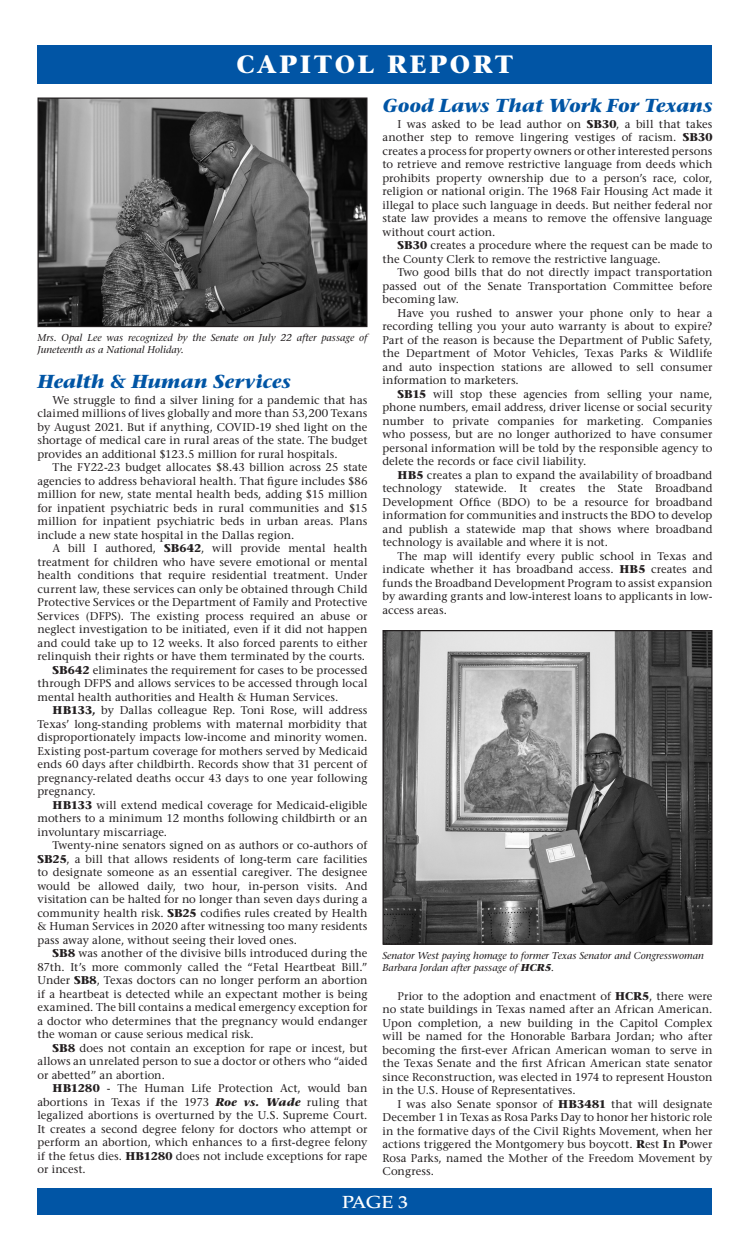
<style>
.page{position:relative;width:750px;height:1260px;background:#fff}
.page>*{position:absolute;margin:0;border:0;box-sizing:border-box;transform-origin:0 0}
.t1{font:700 25px "Stone Serif Std";letter-spacing:.1em;color:#fff}
.t2{font:italic 700 18.75px "Stone Serif Std";color:#0155a5}
.t3{font:500 17.5px "Palatino LT Std";color:#fff;scale:1.1 1}
.t4{font:500 11.25px/13.5px "Stone Serif Std";letter-spacing:.005em;color:#231f20;text-align:justify}
.t5{font:italic 500 10px/12px "Stone Serif Std";color:#231f20}
.s1{font-weight:700}
.s2{font-weight:700;font-style:italic}
</style>
<div class="page">
<div style="left:38px;top:1188px;width:674px;height:27px;background:#0155a5"></div>
<div style="left:38px;top:45px;width:674px;height:39px;background:#0155a5"></div>
<img style="left:40px;top:100px;width:326px;height:225px">
<div style="left:38px;top:98px;width:330px;height:229px;border:1px solid #231f20"></div>
<img style="left:384px;top:632px;width:326px;height:311px">
<div style="left:382px;top:630px;width:330px;height:315px;border:1px solid #231f20"></div>
<p class="t1" style="left:237px;top:48px;width:278px">CAPITOL REPORT</p>
<p class="t5" style="left:38px;top:331px;width:331px">Mrs. Opal Lee was recognized by the Senate on July 22 after passage of<br>Juneteenth as a National Holiday.</p>
<p class="t2" style="left:38px;top:370px;width:255px">Health &amp; Human Services</p>
<p class="t4" style="left:38px;top:393px;width:332px;text-indent:15px">We struggle to find a silver lining for a pandemic that has claimed millions of lives globally and more than 53,200 Texans by August 2021. But if anything, COVID-19 shed light on the shortage of medical care in rural areas of the state. The budget provides an additional $123.5 million for rural hospitals.</p>
<p class="t4" style="left:38px;top:461px;width:332px;text-indent:15px">The FY22-23 budget allocates $8.43 billion across 25 state agencies to address behavioral health. That figure includes $86 million for new, state mental health beds, adding $15 million for inpatient psychiatric beds in rural communities and $15 million for inpatient psychiatric beds in urban areas. Plans include a new state hospital in the Dallas region.</p>
<p class="t4" style="left:38px;top:542px;width:332px;text-indent:15px">A bill I authored, <span class="s1">SB642</span>, will provide mental health treatment for children who have severe emotional or mental health conditions that require residential treatment. Under current law, these services can only be obtained through Child Protective Services or the Department of Family and Protective Services (DFPS). The existing process required an abuse or neglect investigation to be initiated, even if it did not happen and could take up to 12 weeks. It also forced parents to either relinquish their rights or have them terminated by the courts.</p>
<p class="t4" style="left:38px;top:663px;width:332px;text-indent:15px"><span class="s1">SB642</span> eliminates the requirement for cases to be processed through DFPS and allows services to be accessed through local mental health authorities and Health &amp; Human Services.</p>
<p class="t4" style="left:38px;top:704px;width:332px;text-indent:15px"><span class="s1">HB133,</span> by Dallas colleague Rep. Toni Rose, will address Texas’ long-standing problems with maternal morbidity that disproportionately impacts low-income and minority women.<br>Existing post-partum coverage for mothers served by Medicaid ends 60 days after childbirth. Records show that 31 percent of pregnancy-related deaths occur 43 days to one year following pregnancy.</p>
<p class="t4" style="left:38px;top:798px;width:332px;text-indent:15px"><span class="s1">HB133</span> will extend medical coverage for Medicaid-eligible mothers to a minimum 12 months following childbirth or an involuntary miscarriage.</p>
<p class="t4" style="left:38px;top:839px;width:332px;text-indent:15px">Twenty-nine senators signed on as authors or co-authors of <span class="s1">SB25</span>, a bill that allows residents of long-term care facilities to designate someone as an essential caregiver. The designee would be allowed daily, two hour, in-person visits. And visitation can be halted for no longer than seven days during a community health risk. <span class="s1">SB25</span> codifies rules created by Health &amp; Human Services in 2020 after witnessing too many residents pass away alone, without seeing their loved ones.</p>
<p class="t4" style="left:38px;top:947px;width:332px;text-indent:15px"><span class="s1">SB8</span> was another of the divisive bills introduced during the 87th. It’s more commonly called the “Fetal Heartbeat Bill.” Under <span class="s1">SB8</span>, Texas doctors can no longer perform an abortion if a heartbeat is detected while an expectant mother is being examined. The bill contains a medical emergency exception for a doctor who determines that the pregnancy would endanger the woman or cause serious medical risk.</p>
<p class="t4" style="left:38px;top:1041px;width:332px;text-indent:15px"><span class="s1">SB8</span> does not contain an exception for rape or incest, but allows an unrelated person to sue a doctor or others who “aided or abetted” an abortion.</p>
<p class="t4" style="left:38px;top:1082px;width:332px;text-indent:15px"><span class="s1">HB1280</span> - The Human Life Protection Act, would ban abortions in Texas if the 1973 <span class="s2">Roe vs. Wade</span> ruling that legalized abortions is overturned by the U.S. Supreme Court.<br>It creates a second degree felony for doctors who attempt or perform an abortion, which enhances to a first-degree felony if the fetus dies. <span class="s1">HB1280</span> does not include exceptions for rape or incest.</p>
<p class="t2" style="left:382px;top:94px;width:332px">Good Laws That Work For Texans</p>
<p class="t4" style="left:382px;top:117px;width:332px;text-indent:15px">I was asked to be lead author on <span class="s1">SB30</span>, a bill that takes another step to remove lingering vestiges of racism. <span class="s1">SB30 </span>creates a process for property owners or other interested persons to retrieve and remove restrictive language from deeds which prohibits property ownership due to a person’s race, color, religion or national origin. The 1968 Fair Housing Act made it illegal to place such language in deeds. But neither federal nor state law provides a means to remove the offensive language without court action.</p>
<p class="t4" style="left:382px;top:238px;width:332px;text-indent:15px"><span class="s1">SB30</span> creates a procedure where the request can be made to the County Clerk to remove the restrictive language.</p>
<p class="t4" style="left:382px;top:265px;width:332px;text-indent:15px">Two good bills that do not directly impact transportation passed out of the Senate Transportation Committee before becoming law.</p>
<p class="t4" style="left:382px;top:306px;width:332px;text-indent:15px">Have you rushed to answer your phone only to hear a recording telling you your auto warranty is about to expire?<br>Part of the reason is because the Department of Public Safety, the Department of Motor Vehicles, Texas Parks &amp; Wildlife and auto inspection stations are allowed to sell consumer information to marketers.</p>
<p class="t4" style="left:382px;top:387px;width:332px;text-indent:15px"><span class="s1">SB15</span> will stop these agencies from selling your name, phone numbers, email address, driver license or social security number to private companies for marketing. Companies who possess, but are no longer authorized to have consumer personal information will be told by the responsible agency to delete the records or face civil liability.</p>
<p class="t4" style="left:382px;top:468px;width:332px;text-indent:15px"><span class="s1">HB5</span> creates a plan to expand the availability of broadband technology statewide. It creates the State Broadband Development Office (BDO) to be a resource for broadband information for communities and instructs the BDO to develop and publish a statewide map that shows where broadband technology is available and where it is not.</p>
<p class="t4" style="left:382px;top:549px;width:332px;text-indent:15px">The map will identify every public school in Texas and indicate whether it has broadband access. <span class="s1">HB5</span> creates and funds the Broadband Development Program to assist expansion by awarding grants and low-interest loans to applicants in low&shy;access areas.</p>
<p class="t5" style="left:382px;top:950px;width:323px">Senator West paying homage to former Texas Senator and Congresswoman</p>
<p class="t5" style="left:382px;top:962px;width:173px">Barbara Jordan after passage of <span class="s1">HCR5</span>.</p>
<p class="t4" style="left:382px;top:989px;width:332px;text-indent:15px">Prior to the adoption and enactment of <span class="s1">HCR5</span>, there were no state buildings in Texas named after an African American.<br>Upon completion, a new building in the Capitol Complex will be named for the Honorable Barbara Jordan; who after becoming the first-ever African American woman to serve in the Texas Senate and the first African American state senator since Reconstruction, was elected in 1974 to represent Houston in the U.S. House of Representatives.</p>
<p class="t4" style="left:382px;top:1097px;width:332px;text-indent:15px">I was also Senate sponsor of <span class="s1">HB3481</span> that will designate December 1 in Texas as Rosa Parks Day to honor her historic role in the formative days of the Civil Rights Movement, when her actions triggered the Montgomery bus boycott. <span class="s1">R</span>est <span class="s1">I</span>n <span class="s1">P</span>ower Rosa Parks, named the Mother of the Freedom Movement by Congress.</p>
<p class="t3" style="left:342px;top:1191px;width:61px">PAGE 3</p>
</div>
